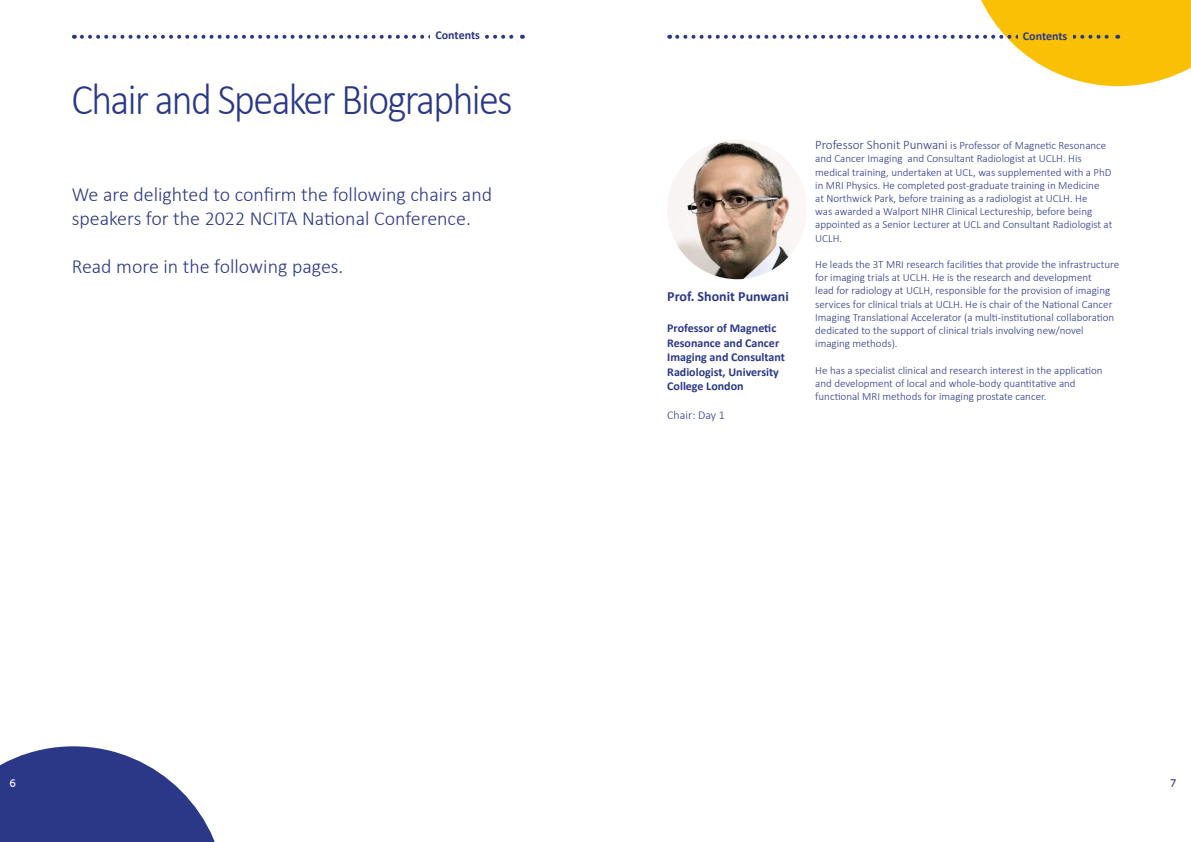
<style>
.page{position:relative;width:1191px;height:842px;background:#fff}
.page>*{position:absolute;margin:0;border:0;box-sizing:border-box;transform-origin:0 0}
.Header_Text{font:300 44.4px "Calibri";letter-spacing:-.04em;color:#2b3887;scale:.9 1}
.Sub_Heading{font:300 20px/24px "Calibri";color:#2b3887}
.Body_Text{font:700 14px "Calibri";color:#2b3887}
.Body_Text-2{font:700 12px/14.4px "Calibri";color:#2b3887}
.Body_Text-3{font:300 12px "Calibri";color:#2b3887}
.Body_Text-4{font:300 11px/13.2px "Calibri";color:#2b3887}
.t1{font:11px "Museo Sans Rounded 500";color:#fff}
.t2{font:11px "Museo Sans Rounded 500";color:#2b3887}
.s1{font-size:13px}
</style>
<div class="page">
<img style="left:667px;top:139px;width:140px;height:140px;border-radius:70px">
<svg style="left:0;top:746px;width:215px;height:96px"></svg>
<svg style="left:82px;top:35px;width:441px;height:4px"></svg>
<svg style="left:677px;top:0;width:514px;height:86px"></svg>
<div style="left:1018px;top:31px;width:54px;height:12px;background:#f9c005"></div>
<div style="left:431px;top:30px;width:54px;height:13px;background:#fff"></div>
<p class="Body_Text-2" style="left:435px;top:28px;width:46px">Contents</p>
<p class="Header_Text" style="left:72px;top:72px;width:492px">Chair and Speaker Biographies</p>
<p class="Sub_Heading" style="left:72px;top:182px;width:422px">We are delighted to confirm the following chairs and speakers for the 2022 NCITA National Conference.</p>
<p class="Sub_Heading" style="left:72px;top:254px;width:273px">Read more in the following pages.</p>
<p class="t1" style="left:9px;top:777px;width:8px">6</p>
<p class="Body_Text-2" style="left:1023px;top:28px;width:46px">Contents</p>
<p class="Body_Text" style="left:667px;top:287px;width:123px">Prof. Shonit Punwani</p>
<p class="Body_Text-2" style="left:667px;top:321px;width:119px">Professor of Magnetic<br>Resonance and Cancer<br>Imaging and Consultant<br>Radiologist, University<br>College London</p>
<p class="Body_Text-3" style="left:667px;top:407px;width:59px">Chair: Day 1</p>
<p class="Body_Text-4" style="left:815px;top:139px;width:298px"><span class="s1">Professor Shonit Punwani</span> is Professor of Magnetic Resonance and Cancer Imaging and Consultant Radiologist at UCLH. His medical training, undertaken at UCL, was supplemented with a PhD in MRI Physics. He completed post-graduate training in Medicine<br>at Northwick Park, before training as a radiologist at UCLH. He<br>was awarded a Walport NIHR Clinical Lectureship, before being appointed as a Senior Lecturer at UCL and Consultant Radiologist at UCLH.</p>
<p class="Body_Text-4" style="left:815px;top:258px;width:305px">He leads the 3T MRI research facilities that provide the infrastructure for imaging trials at UCLH. He is the research and development<br>lead for radiology at UCLH, responsible for the provision of imaging services for clinical trials at UCLH. He is chair of the National Cancer Imaging Translational Accelerator (a multi-institutional collaboration dedicated to the support of clinical trials involving new/novel imaging methods).</p>
<p class="Body_Text-4" style="left:815px;top:363px;width:289px">He has a specialist clinical and research interest in the application and development of local and whole-body quantitative and functional MRI methods for imaging prostate cancer.</p>
<p class="t2" style="left:1170px;top:777px;width:7px">7</p>
</div>
